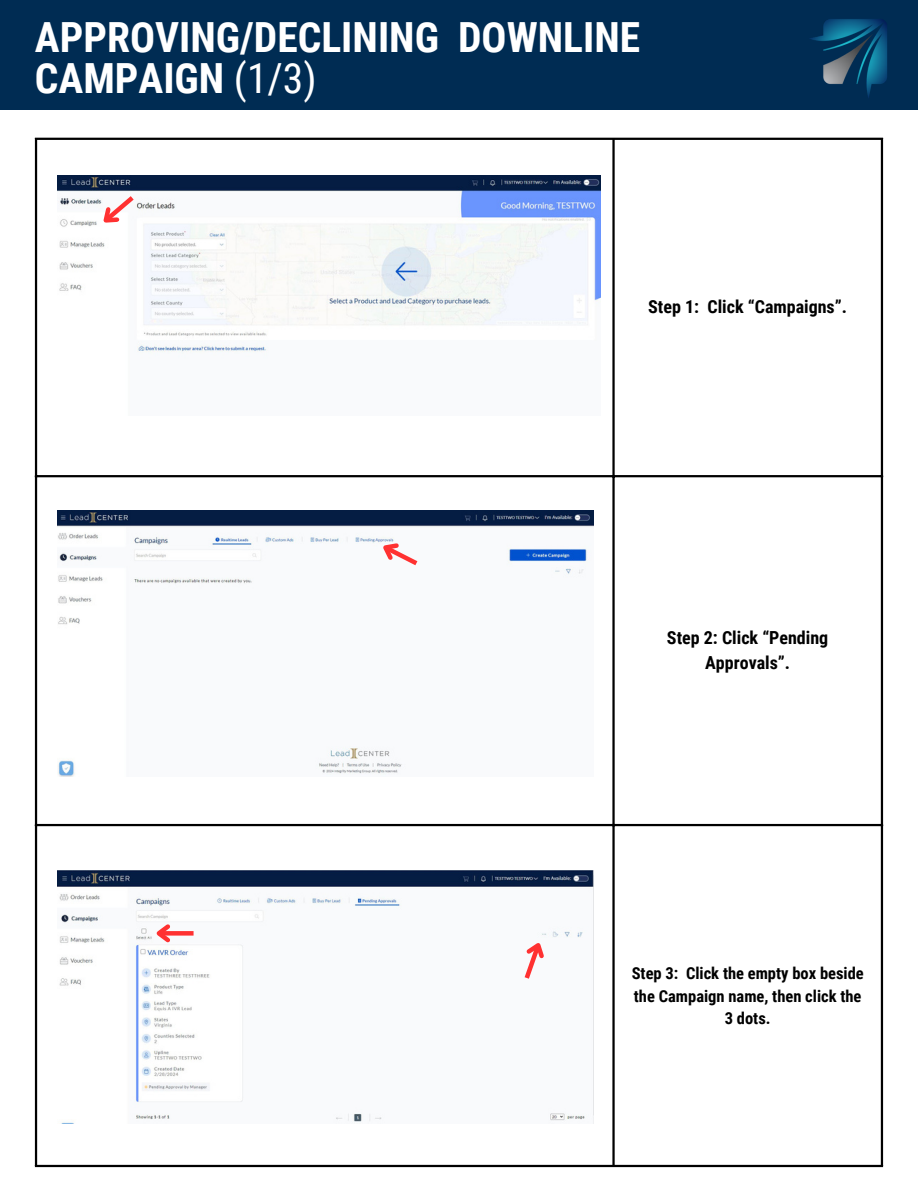
<style>
.page{position:relative;width:918px;height:1188px;background:#fff}
.page>*{position:absolute;margin:0;border:0;box-sizing:border-box;transform-origin:0 0}
.t1{font:700 41.55px/41.7px "Roboto Condensed";color:#fff}
.t2{font:700 18px/24.8px "Roboto Condensed";color:#000;text-align:center}
.t3{font:700 16.5px/22.5px "Roboto Condensed";color:#000;text-align:center}
.s1{font-weight:400}
</style>
<div class="page">
<hr style="left:35px;top:140px;width:2px;height:1025px;background:#000">
<hr style="left:612px;top:140px;width:3px;height:1025px;background:#000">
<hr style="left:881px;top:140px;width:2px;height:1025px;background:#000">
<hr style="left:35px;top:138px;width:848px;height:2px;background:#000">
<hr style="left:35px;top:475px;width:848px;height:2px;background:#000">
<hr style="left:35px;top:824px;width:848px;height:2px;background:#000">
<hr style="left:35px;top:1165px;width:848px;height:2px;background:#000">
<div style="left:0;top:0;width:918px;height:110px;background:#002c53"></div>
<img style="left:810px;top:19px;width:77px;height:79px">
<img style="left:58px;top:176px;width:543px;height:178px">
<svg style="left:92px;top:192px;width:47px;height:43px"></svg>
<img style="left:58px;top:511px;width:535px;height:265px">
<img style="left:58px;top:871px;width:535px;height:253px">
<svg style="left:373px;top:533px;width:49px;height:36px"></svg>
<div style="left:159px;top:931px;width:35px;height:5px;background:#ff3131"></div>
<svg style="left:151px;top:920px;width:23px;height:26px"></svg>
<svg style="left:521px;top:934px;width:32px;height:50px"></svg>
<p class="t1" style="left:35px;top:17px;width:607px">APPROVING/DECLINING DOWNLINE<br>CAMPAIGN <span class="s1">(1/3)</span></p>
<h1 class="t2" style="left:648px;top:295px;width:200px">Step 1: Click “Campaigns”.</h1>
<p class="t2" style="left:667px;top:625px;width:163px">Step 2: Click “Pending<br>Approvals”.</p>
<p class="t3" style="left:632px;top:962px;width:234px">Step 3: Click the empty box beside the Campaign name, then click the<br>3 dots.</p>
</div>
